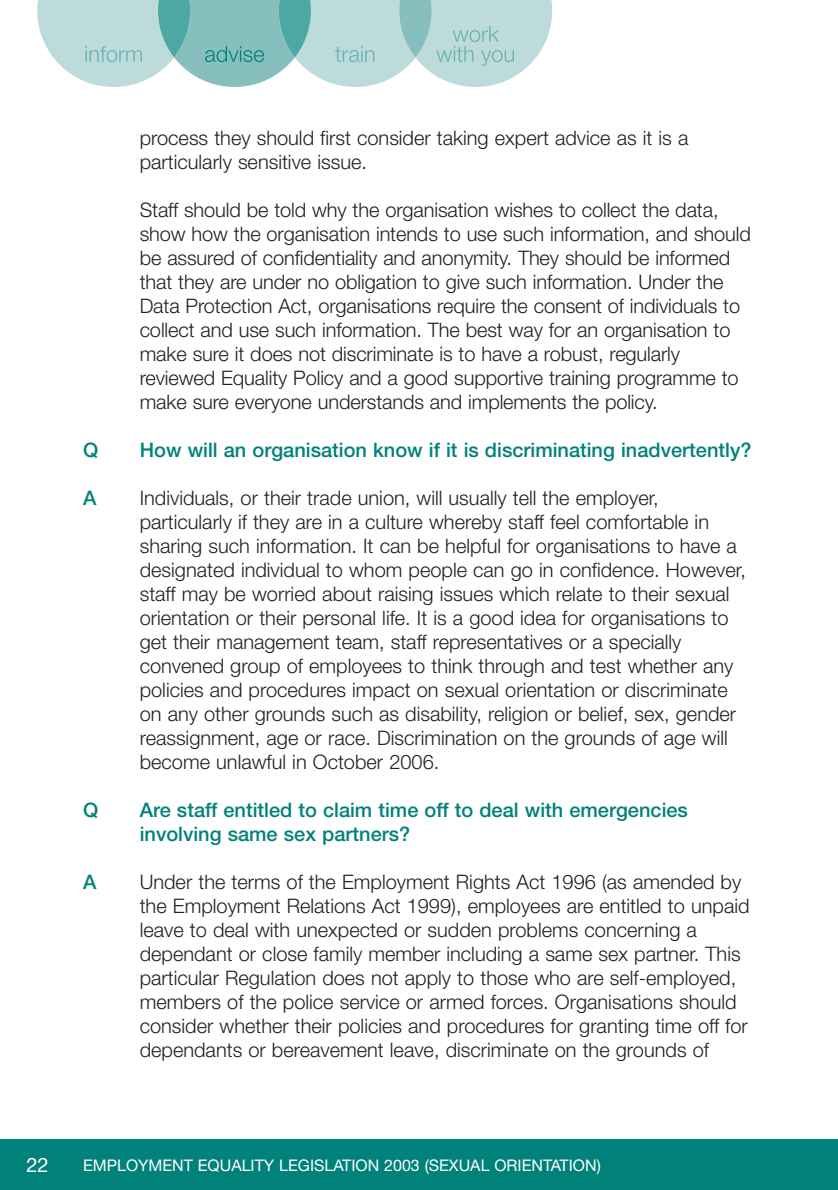
<style>
.page{position:relative;width:838px;height:1190px;background:#fff}
.page>*{position:absolute;margin:0;border:0;box-sizing:border-box;transform-origin:0 0}
.t1{font:300 20px/24px "Helvetica Neue";color:#231f20}
.t2{font:500 20px/24px "Helvetica Neue";color:#00817a}
.t3{font:20px "Helvetica Neue";color:#fff}
.t4{font:16px "Helvetica Neue";color:#fff}
</style>
<div class="page">
<div style="left:0;top:1140px;width:837px;height:50px;background:#00817a"></div>
<svg style="left:37px;top:0;width:515px;height:87px;background:#b0d5d4"></svg>
<p class="t1" style="left:140px;top:127px;width:550px">process they should first consider taking expert advice as it is a particularly sensitive issue.</p>
<p class="t1" style="left:140px;top:199px;width:613px">Staff should be told why the organisation wishes to collect the data, show how the organisation intends to use such information, and should be assured of confidentiality and anonymity. They should be informed that they are under no obligation to give such information. Under the Data Protection Act, organisations require the consent of individuals to collect and use such information. The best way for an organisation to make sure it does not discriminate is to have a robust, regularly reviewed Equality Policy and a good supportive training programme to make sure everyone understands and implements the policy.</p>
<p class="t2" style="left:83px;top:439px;width:17px">Q</p>
<p class="t2" style="left:140px;top:439px;width:613px">How will an organisation know if it is discriminating inadvertently?</p>
<p class="t2" style="left:83px;top:487px;width:15px">A</p>
<p class="t1" style="left:140px;top:487px;width:608px">Individuals, or their trade union, will usually tell the employer, particularly if they are in a culture whereby staff feel comfortable in sharing such information. It can be helpful for organisations to have a designated individual to whom people can go in confidence. However, staff may be worried about raising issues which relate to their sexual orientation or their personal life. It is a good idea for organisations to get their management team, staff representatives or a specially convened group of employees to think through and test whether any policies and procedures impact on sexual orientation or discriminate on any other grounds such as disability, religion or belief, sex, gender reassignment, age or race. Discrimination on the grounds of age will become unlawful in October 2006.</p>
<p class="t2" style="left:83px;top:799px;width:17px">Q</p>
<p class="t2" style="left:140px;top:799px;width:550px">Are staff entitled to claim time off to deal with emergencies involving same sex partners?</p>
<p class="t2" style="left:83px;top:871px;width:15px">A</p>
<p class="t1" style="left:140px;top:871px;width:611px">Under the terms of the Employment Rights Act 1996 (as amended by the Employment Relations Act 1999), employees are entitled to unpaid leave to deal with unexpected or sudden problems concerning a dependant or close family member including a same sex partner. This particular Regulation does not apply to those who are self-employed, members of the police service or armed forces. Organisations should consider whether their policies and procedures for granting time off for dependants or bereavement leave, discriminate on the grounds of</p>
<p class="t3" style="left:26px;top:1158px;width:24px">22</p>
<p class="t4" style="left:83px;top:1159px;width:519px">EMPLOYMENT EQUALITY LEGISLATION 2003 (SEXUAL ORIENTATION)</p>
</div>
